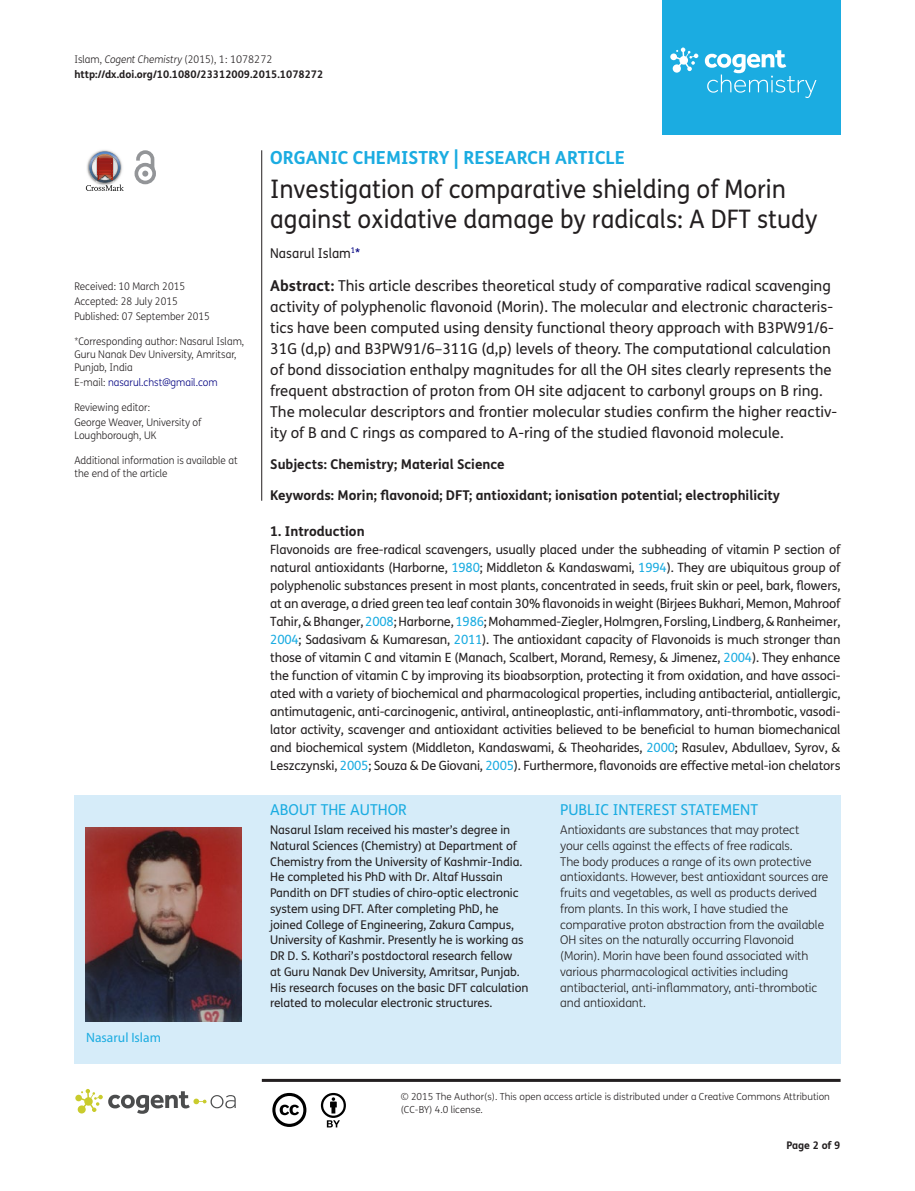
<style>
.page{position:relative;width:915px;height:1191px;background:#fff}
.page>*{position:absolute;margin:0;border:0;box-sizing:border-box;transform-origin:0 0}
.t1{font:25.5px/30px "FS Me Pro";color:#231f20;scale:.95 1}
.t2{font:700 18px "FS Me Pro";color:#1bace1}
.t3{font:15px/21px "FS Me Pro";color:#231f20}
.t4{font:15px "FS Me Pro";color:#1bace1}
.t5{font:700 13.5px "FS Me Pro";color:#231f20}
.t6{font:13.5px "FS Me Pro";color:#231f20;scale:.95 1}
.t7{font:13.5px "Myriad Pro";color:#1bace1}
.t8{font:12.75px/18px "FS Me Pro";letter-spacing:-.015em;color:#231f20;text-align:justify}
.t9{font:12px/15.8px "FS Me Pro";letter-spacing:-.01em;color:#231f20}
.t10{font:300 12px/15.8px "FS Me Pro";letter-spacing:-.01em;color:#231f20}
.t11{font:300 10.5px/12.8px "FS Me Pro";color:#231f20;scale:.95 1}
.t12{font:700 10.5px/15px "FS Me Pro";color:#231f20}
.t13{font:300 10.5px "FS Me Pro";color:#000080;scale:.95 1}
.t14{font:300 9.75px/12.8px "FS Me Pro";color:#231f20}
.s1{font-weight:300}
.s2{font-weight:300;font-style:italic}
.s3{color:#231f20}
.s4{color:#000080}
.s5{font-weight:700}
.s6{color:#1bace1}
</style>
<div class="page">
<div style="left:661px;top:0;width:179px;height:134px;background:#1bace1"></div>
<svg style="left:670px;top:48px;width:28px;height:25px"></svg>
<svg style="left:704px;top:50px;width:112px;height:48px"></svg>
<div style="left:74px;top:795px;width:766px;height:268px;background:#d6ecf9"></div>
<svg style="left:86px;top:151px;width:38px;height:40px"></svg>
<svg style="left:134px;top:150px;width:22px;height:34px"></svg>
<hr style="left:261px;top:150px;width:1px;height:351px;background:#231f20">
<hr style="left:262px;top:1078px;width:578px;height:3px;background:#231f20">
<svg style="left:75px;top:1089px;width:161px;height:24px"></svg>
<svg style="left:272px;top:1093px;width:34px;height:34px"></svg>
<svg style="left:321px;top:1093px;width:25px;height:34px"></svg>
<img style="left:86px;top:827px;width:155px;height:194px">
<p class="t12" style="left:74px;top:51px;width:250px"><span class="s1">Islam,</span> <span class="s2">Cogent Chemistry</span> <span class="s1">(2015), 1: 1078272 </span>http://dx.doi.org/10.1080/23312009.2015.1078272</p>
<p class="t11" style="left:74px;top:279px;width:144px;line-height:14.9px">Received: 10 March 2015<br>Accepted: 28 July 2015<br>Published: 07 September 2015</p>
<p class="t11" style="left:74px;top:335px;width:180px">*Corresponding author: Nasarul Islam,<br>Guru Nanak Dev University, Amritsar,<br>Punjab, India</p>
<p class="t13" style="left:74px;top:375px;width:152px"><span class="s3">E-mail:</span> nasarul.chst@gmail.com</p>
<p class="t11" style="left:74px;top:400px;width:135px;line-height:14.9px">Reviewing editor:<br>George Weaver, University of</p>
<p class="t11" style="left:74px;top:428px;width:88px">Loughborough, UK</p>
<p class="t11" style="left:74px;top:454px;width:173px">Additional information is available at the end of the article</p>
<p class="t7" style="left:86px;top:1029px;width:76px">Nasarul Islam</p>
<h2 class="t2" style="left:270px;top:143px;width:356px">ORGANIC CHEMISTRY | RESEARCH ARTICLE</h2>
<h1 class="t1" style="left:270px;top:174px;width:577px">Investigation of comparative shielding of Morin against oxidative damage by radicals: A DFT study</h1>
<p class="t6" style="left:270px;top:243px;width:96px">Nasarul Islam<sup>1</sup><span class="s4">*</span></p>
<p class="t3" style="left:270px;top:275px;width:568px"><span class="s5">Abstract:</span> This article describes theoretical study of comparative radical scavenging activity of polyphenolic flavonoid (Morin). The molecular and electronic characteris&shy;tics have been computed using density functional theory approach with B3PW91/6- 31G (d,p) and B3PW91/6–311G (d,p) levels of theory. The computational calculation of bond dissociation enthalpy magnitudes for all the OH sites clearly represents the frequent abstraction of proton from OH site adjacent to carbonyl groups on B ring.<br>The molecular descriptors and frontier molecular studies confirm the higher reactiv&shy;ity of B and C rings as compared to A-ring of the studied flavonoid molecule.</p>
<p class="t5" style="left:270px;top:454px;width:236px">Subjects: Chemistry; Material Science</p>
<p class="t5" style="left:270px;top:485px;width:511px">Keywords: Morin; flavonoid; DFT; antioxidant; ionisation potential; electrophilicity</p>
<p class="t5" style="left:270px;top:521px;width:96px">1. Introduction</p>
<p class="t8" style="left:270px;top:540px;width:571px">Flavonoids are free-radical scavengers, usually placed under the subheading of vitamin P section of natural antioxidants (Harborne, <span class="s6">1980</span>; Middleton &amp; Kandaswami, <span class="s6">1994</span>). They are ubiquitous group of polyphenolic substances present in most plants, concentrated in seeds, fruit skin or peel, bark, flowers, at an average, a dried green tea leaf contain 30% flavonoids in weight (Birjees Bukhari, Memon, Mahroof Tahir, &amp; Bhanger, <span class="s6">2008</span>; Harborne, <span class="s6">1986</span>; Mohammed-Ziegler, Holmgren, Forsling, Lindberg, &amp; Ranheimer, <span class="s6">2004</span>; Sadasivam &amp; Kumaresan, <span class="s6">2011</span>). The antioxidant capacity of Flavonoids is much stronger than those of vitamin C and vitamin E (Manach, Scalbert, Morand, Remesy, &amp; Jimenez, <span class="s6">2004</span>). They enhance the function of vitamin C by improving its bioabsorption, protecting it from oxidation, and have associ&shy;ated with a variety of biochemical and pharmacological properties, including antibacterial, antiallergic, antimutagenic, anti-carcinogenic, antiviral, antineoplastic, anti-inflammatory, anti-thrombotic, vasodi&shy;lator activity, scavenger and antioxidant activities believed to be beneficial to human biomechanical and biochemical system (Middleton, Kandaswami, &amp; Theoharides, <span class="s6">2000</span>; Rasulev, Abdullaev, Syrov, &amp; Leszczynski, <span class="s6">2005</span>; Souza &amp; De Giovani, <span class="s6">2005</span>). Furthermore, flavonoids are effective metal-ion chelators</p>
<p class="t4" style="left:270px;top:799px;width:138px">ABOUT THE AUTHOR</p>
<p class="t9" style="left:270px;top:821px;width:259px">Nasarul Islam received his master’s degree in Natural Sciences (Chemistry) at Department of Chemistry from the University of Kashmir-India.<br>He completed his PhD with Dr. Altaf Hussain Pandith on DFT studies of chiro-optic electronic system using DFT. After completing PhD, he joined College of Engineering, Zakura Campus, University of Kashmir. Presently he is working as DR D. S. Kothari’s postdoctoral research fellow<br>at Guru Nanak Dev University, Amritsar, Punjab.<br>His research focuses on the basic DFT calculation related to molecular electronic structures.</p>
<p class="t4" style="left:560px;top:799px;width:199px">PUBLIC INTEREST STATEMENT</p>
<p class="t10" style="left:560px;top:821px;width:269px">Antioxidants are substances that may protect<br>your cells against the effects of free radicals.<br>The body produces a range of its own protective antioxidants. However, best antioxidant sources are fruits and vegetables, as well as products derived from plants. In this work, I have studied the comparative proton abstraction from the available OH sites on the naturally occurring Flavonoid (Morin). Morin have been found associated with various pharmacological activities including antibacterial, anti-inflammatory, anti-thrombotic and antioxidant.</p>
<p class="t14" style="left:400px;top:1090px;width:430px">© 2015 The Author(s). This open access article is distributed under a Creative Commons Attribution (CC-BY) 4.0 license.</p>
<p class="t12" style="left:786px;top:1137px;width:56px">Page 2 of 9</p>
</div>
